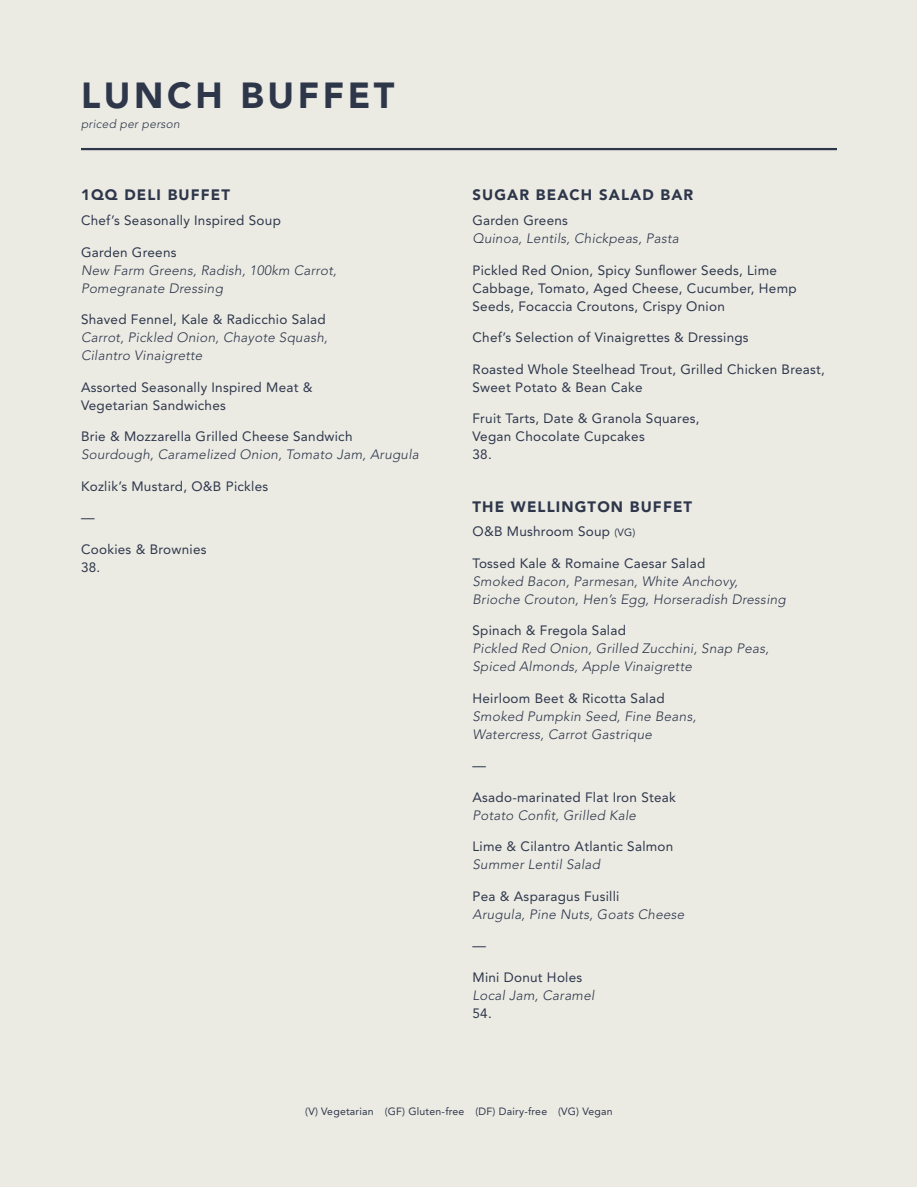
<style>
.page{position:relative;width:918px;height:1188px;background:#fff}
.page>*{position:absolute;margin:0;border:0;box-sizing:border-box;transform-origin:0 0}
.t1{font:900 36px "Avenir LT Std";letter-spacing:.1em;color:#2e364a}
.t2{font:900 15px "Avenir LT Std";letter-spacing:.075em;color:#2e364a}
.t3{font:13.5px/18px "Avenir LT Std";letter-spacing:.02em;color:#2e364a}
.t4{font:italic 300 13.5px/18px "Avenir LT Std";letter-spacing:.02em;color:#2e364a}
.t5{font:italic 300 12px "Avenir LT Std";letter-spacing:.02em;color:#2e364a}
.t6{font:10.5px "Avenir LT Std";letter-spacing:.02em;color:#2e364a}
.s1{font-size:10.5px}
</style>
<div class="page">
<div style="left:1px;top:1px;width:916px;height:1186px;background:#ebebe4"></div>
<hr style="left:81px;top:148px;width:756px;height:2px;background:#2e364a">
<h1 class="t1" style="left:81px;top:74px;width:315px">LUNCH BUFFET</h1>
<p class="t5" style="left:81px;top:117px;width:100px">priced per person</p>
<p class="t2" style="left:81px;top:186px;width:151px">1QQ DELI BUFFET</p>
<p class="t3" style="left:81px;top:212px;width:201px">Chef’s Seasonally Inspired Soup</p>
<p class="t3" style="left:81px;top:243px;width:97px">Garden Greens</p>
<p class="t4" style="left:81px;top:261px;width:257px">New Farm Greens, Radish, 100km Carrot,<br>Pomegranate Dressing</p>
<p class="t3" style="left:81px;top:311px;width:246px">Shaved Fennel, Kale &amp; Radicchio Salad</p>
<p class="t4" style="left:81px;top:329px;width:248px">Carrot, Pickled Onion, Chayote Squash,<br>Cilantro Vinaigrette</p>
<p class="t3" style="left:81px;top:378px;width:233px">Assorted Seasonally Inspired Meat &amp;<br>Vegetarian Sandwiches</p>
<p class="t3" style="left:81px;top:428px;width:273px">Brie &amp; Mozzarella Grilled Cheese Sandwich</p>
<p class="t4" style="left:81px;top:446px;width:339px">Sourdough, Caramelized Onion, Tomato Jam, Arugula</p>
<p class="t3" style="left:81px;top:477px;width:189px">Kozlik’s Mustard, O&amp;B Pickles</p>
<p class="t3" style="left:81px;top:509px;width:15px">—</p>
<p class="t3" style="left:81px;top:540px;width:127px">Cookies &amp; Brownies<br>38.</p>
<p class="t2" style="left:472px;top:186px;width:222px">SUGAR BEACH SALAD BAR</p>
<p class="t3" style="left:472px;top:212px;width:97px">Garden Greens</p>
<p class="t4" style="left:472px;top:230px;width:208px">Quinoa, Lentils, Chickpeas, Pasta</p>
<p class="t3" style="left:472px;top:261px;width:326px">Pickled Red Onion, Spicy Sunflower Seeds, Lime<br>Cabbage, Tomato, Aged Cheese, Cucumber, Hemp<br>Seeds, Focaccia Croutons, Crispy Onion</p>
<p class="t3" style="left:472px;top:329px;width:278px">Chef’s Selection of Vinaigrettes &amp; Dressings</p>
<p class="t3" style="left:472px;top:360px;width:354px">Roasted Whole Steelhead Trout, Grilled Chicken Breast,<br>Sweet Potato &amp; Bean Cake</p>
<p class="t3" style="left:472px;top:410px;width:229px">Fruit Tarts, Date &amp; Granola Squares,<br>Vegan Chocolate Cupcakes<br>38.</p>
<p class="t2" style="left:472px;top:497px;width:221px">THE WELLINGTON BUFFET</p>
<p class="t3" style="left:472px;top:523px;width:165px">O&amp;B Mushroom Soup <span class="s1">(VG)</span></p>
<p class="t3" style="left:472px;top:554px;width:234px">Tossed Kale &amp; Romaine Caesar Salad</p>
<p class="t4" style="left:472px;top:573px;width:315px">Smoked Bacon, Parmesan, White Anchovy,<br>Brioche Crouton, Hen’s Egg, Horseradish Dressing</p>
<p class="t3" style="left:472px;top:622px;width:155px">Spinach &amp; Fregola Salad</p>
<p class="t4" style="left:472px;top:640px;width:298px">Pickled Red Onion, Grilled Zucchini, Snap Peas,<br>Spiced Almonds, Apple Vinaigrette</p>
<p class="t3" style="left:472px;top:689px;width:194px">Heirloom Beet &amp; Ricotta Salad</p>
<p class="t4" style="left:472px;top:708px;width:225px">Smoked Pumpkin Seed, Fine Beans,<br>Watercress, Carrot Gastrique</p>
<p class="t3" style="left:472px;top:757px;width:15px">—</p>
<p class="t3" style="left:472px;top:788px;width:205px">Asado-marinated Flat Iron Steak</p>
<p class="t4" style="left:472px;top:806px;width:165px">Potato Confit, Grilled Kale</p>
<p class="t3" style="left:472px;top:838px;width:202px">Lime &amp; Cilantro Atlantic Salmon</p>
<p class="t4" style="left:472px;top:856px;width:129px">Summer Lentil Salad</p>
<p class="t3" style="left:472px;top:887px;width:148px">Pea &amp; Asparagus Fusilli</p>
<p class="t4" style="left:472px;top:905px;width:213px">Arugula, Pine Nuts, Goats Cheese</p>
<p class="t3" style="left:472px;top:937px;width:15px">—</p>
<p class="t3" style="left:472px;top:968px;width:111px">Mini Donut Holes</p>
<p class="t4" style="left:472px;top:986px;width:123px">Local Jam, Caramel</p>
<p class="t3" style="left:472px;top:1004px;width:21px">54.</p>
<p class="t6" style="left:305px;top:1105px;width:309px">(V) Vegetarian (GF) Gluten-free (DF) Dairy-free (VG) Vegan</p>
</div>
